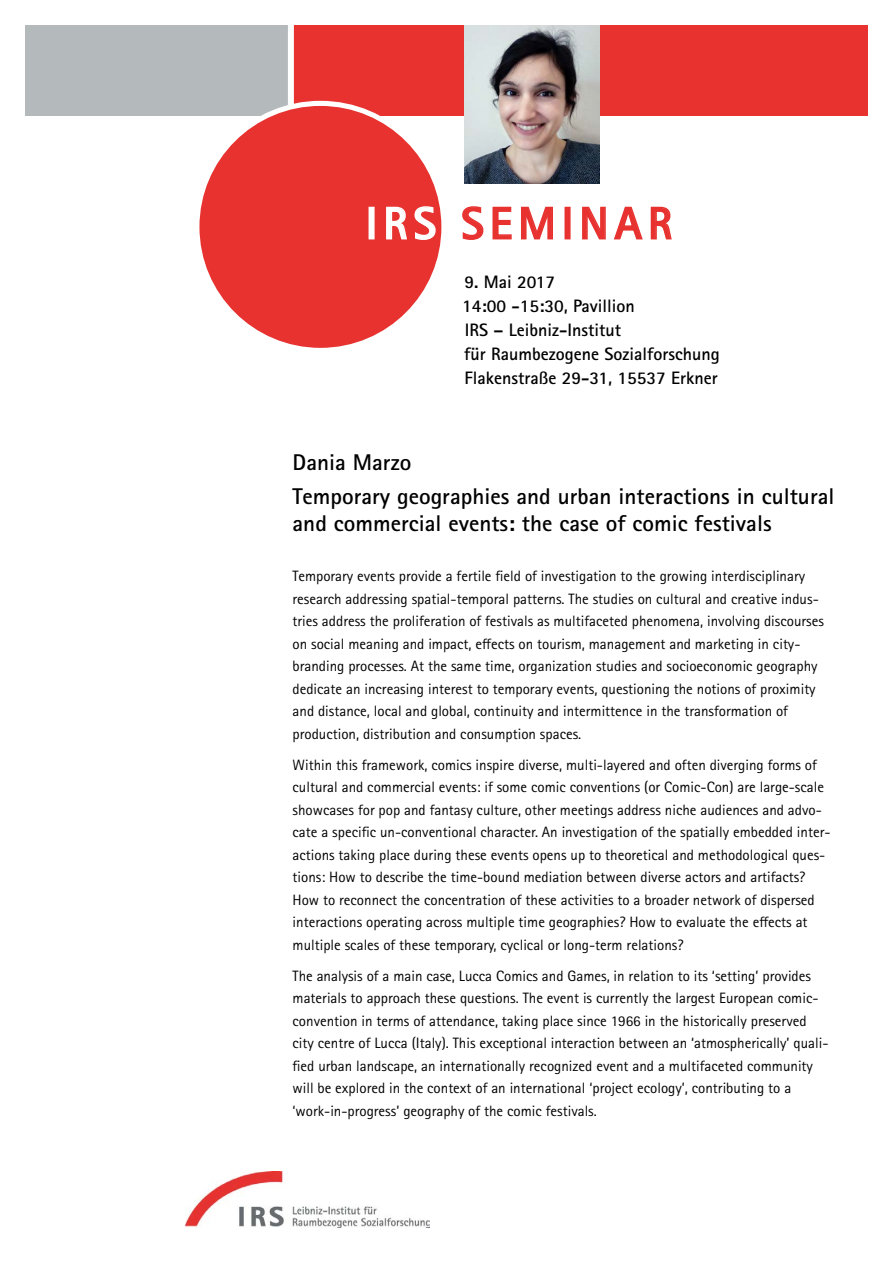
<style>
.page{position:relative;width:893px;height:1263px;background:#fff}
.page>*{position:absolute;margin:0;border:0;box-sizing:border-box;transform-origin:0 0}
.t1{font:700 45.15px "Rotis Sans Serif Std";letter-spacing:.13em;color:#e73230}
.t2{font:700 22.8px/33.5px "Rotis Sans Serif Std";color:#000}
.t3{font:700 18px/24px "Rotis Sans Serif Std";color:#000}
.t4{font:15px/22.5px "Rotis Sans Serif Std";color:#000}
.s1{color:#fff}
</style>
<div class="page">
<div style="left:26px;top:26px;width:266px;height:90px;background:#b4b9bc"></div>
<div style="left:293px;top:26px;width:574px;height:90px;background:#e73230"></div>
<div style="left:288px;top:13px;width:6px;height:421px;background:#fff"></div>
<div style="left:197px;top:103px;width:247px;height:247px;background:#e73230;border-radius:50%"></div>
<div style="left:369px;top:207px;width:6px;height:32px;border:2px solid #fff"></div>
<svg style="left:386px;top:206px;width:21px;height:34px"></svg>
<svg style="left:414px;top:206px;width:22px;height:34px"></svg>
<svg style="left:462px;top:206px;width:22px;height:34px"></svg>
<svg style="left:492px;top:206px;width:20px;height:34px"></svg>
<svg style="left:521px;top:206px;width:32px;height:34px"></svg>
<div style="left:565px;top:207px;width:6px;height:32px;border:2px solid #e73230"></div>
<svg style="left:582px;top:206px;width:24px;height:34px"></svg>
<svg style="left:614px;top:206px;width:29px;height:34px"></svg>
<svg style="left:650px;top:206px;width:22px;height:34px"></svg>
<img style="left:185px;top:1171px;width:244px;height:57px">
<img style="left:465px;top:26px;width:135px;height:158px">
<h1 class="t1" style="left:366px;top:195px;width:308px"><span class="s1">IRS</span> SEMINAR</h1>
<p class="t3" style="left:462px;top:270px;width:259px">9. Mai 2017<br>14:00 -15:30, Pavillion<br>IRS – Leibniz-Institut<br>für Raumbezogene Sozialforschung<br>Flakenstraße 29-31, 15537 Erkner</p>
<h2 class="t2" style="left:293px;top:446px;width:543px">Dania Marzo<br>Temporary geographies and urban interactions in cultural</h2>
<h2 class="t2" style="left:293px;top:506px;width:481px">and commercial events: the case of comic festivals</h2>
<p class="t4" style="left:293px;top:565px;width:533px">Temporary events provide a fertile field of investigation to the growing interdisciplinary research addressing spatial-temporal patterns. The studies on cultural and creative indus&shy;tries address the proliferation of festivals as multifaceted phenomena, involving discourses on social meaning and impact, effects on tourism, management and marketing in city&shy;branding processes. At the same time, organization studies and socioeconomic geography dedicate an increasing interest to temporary events, questioning the notions of proximity and distance, local and global, continuity and intermittence in the transformation of production, distribution and consumption spaces.</p>
<p class="t4" style="left:293px;top:753px;width:539px">Within this framework, comics inspire diverse, multi-layered and often diverging forms of cultural and commercial events: if some comic conventions (or Comic-Con) are large-scale showcases for pop and fantasy culture, other meetings address niche audiences and advo&shy;cate a specific un-conventional character. An investigation of the spatially embedded inter&shy;actions taking place during these events opens up to theoretical and methodological ques&shy;tions: How to describe the time-bound mediation between diverse actors and artifacts?<br>How to reconnect the concentration of these activities to a broader network of dispersed interactions operating across multiple time geographies? How to evaluate the effects at multiple scales of these temporary, cyclical or long-term relations?</p>
<p class="t4" style="left:293px;top:964px;width:537px">The analysis of a main case, Lucca Comics and Games, in relation to its ‘setting’ provides materials to approach these questions. The event is currently the largest European comic&shy;convention in terms of attendance, taking place since 1966 in the historically preserved city centre of Lucca (Italy). This exceptional interaction between an ‘atmospherically’ quali&shy;fied urban landscape, an internationally recognized event and a multifaceted community will be explored in the context of an international ‘project ecology’, contributing to a ‘work-in-progress’ geography of the comic festivals.</p>
</div>
